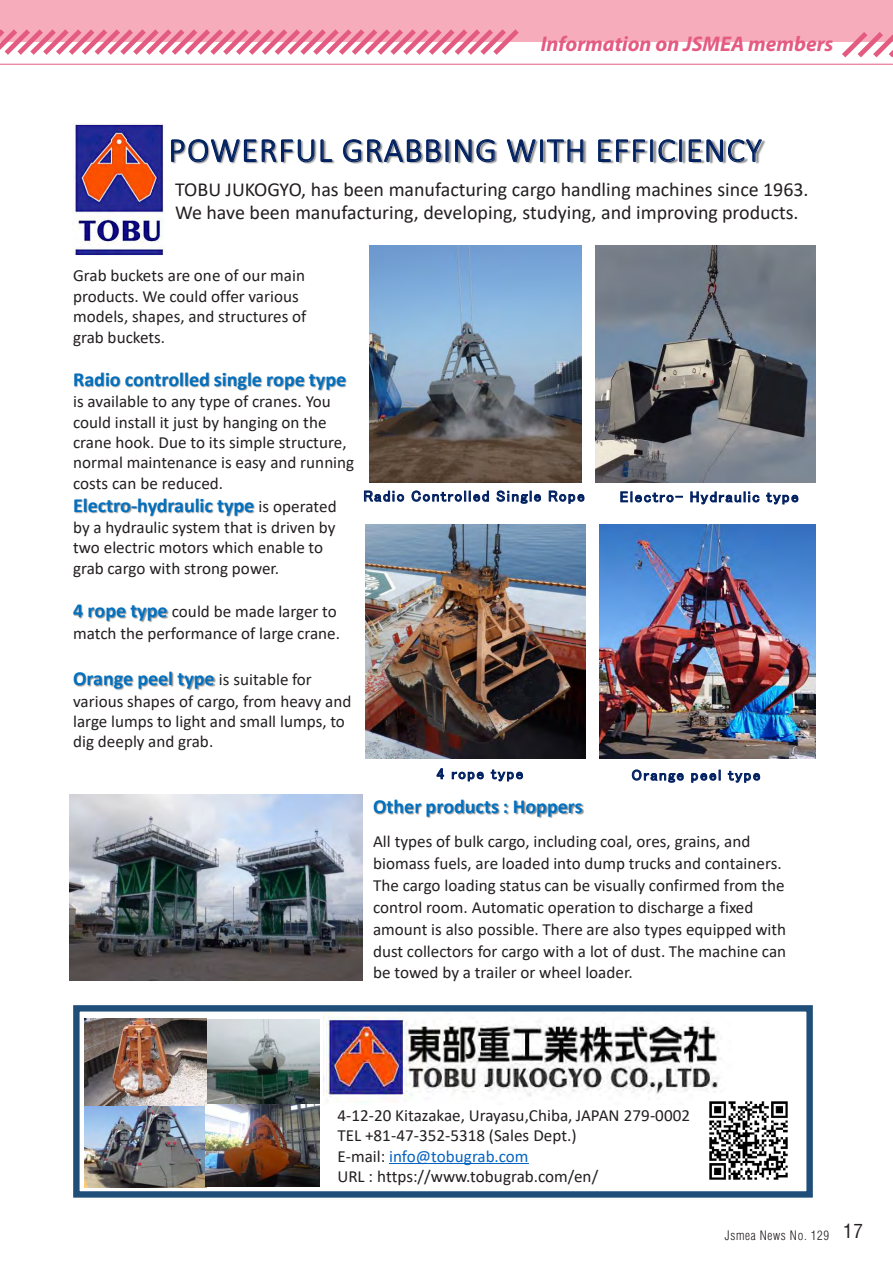
<style>
.page{position:relative;width:893px;height:1263px;background:#fff}
.page>*{position:absolute;margin:0;border:0;box-sizing:border-box;transform-origin:0 0}
.t1{font:300 34.05px "Calibri";letter-spacing:.035em;color:#002060}
.t2{font:italic 700 21.3px "Myriad Pro";color:#e45b82}
.t3{font:19.95px/23.9px "Calibri";letter-spacing:-.005em;color:#231f20}
.t4{font:700 19.95px "Calibri";color:#0070c0}
.t5{font:17.1px "Calibri";color:#231f20}
.t6{font:16.95px/20.4px "Calibri";color:#231f20}
.t7{font:15px "MS P Gothic";letter-spacing:.1em;color:#002060}
.t8{font:300 condensed 12.75px "Helvetica LT Std";letter-spacing:.05em;color:#231f20}
.s1{font-weight:400;font-size:16.95px;color:#231f20}
.s2{font-weight:700;font-size:19.95px;color:#0070c0}
.s3{color:#0563c1}
.s4{font-weight:400;font-size:19.2px}
</style>
<div class="page">
<div style="left:0;top:0;width:893px;height:42px;background:#f7acbb"></div>
<svg style="left:842px;top:32px;width:51px;height:26px"></svg>
<hr style="left:0;top:64px;width:893px;height:1px;background:#e45b82">
<svg style="left:0;top:29px;width:519px;height:26px"></svg>
<img style="left:172px;top:140px;width:594px;height:24px">
<img style="left:369px;top:246px;width:212px;height:237px">
<img style="left:73px;top:123px;width:92px;height:132px">
<img style="left:595px;top:245px;width:221px;height:238px">
<img style="left:365px;top:524px;width:220px;height:234px">
<img style="left:69px;top:794px;width:294px;height:187px">
<img style="left:85px;top:1105px;width:122px;height:82px">
<div style="left:73px;top:1005px;width:740px;height:192px;border:6px solid #1f4e79"></div>
<img style="left:74px;top:372px;width:273px;height:19px">
<img style="left:74px;top:498px;width:45px;height:16px">
<img style="left:119px;top:502px;width:6px;height:11px">
<img style="left:125px;top:498px;width:130px;height:19px">
<img style="left:73px;top:605px;width:96px;height:18px">
<img style="left:74px;top:672px;width:142px;height:19px">
<img style="left:600px;top:524px;width:216px;height:234px">
<img style="left:360px;top:794px;width:225px;height:38px">
<img style="left:206px;top:1019px;width:114px;height:167px">
<img style="left:85px;top:1019px;width:121px;height:86px">
<img style="left:323px;top:1013px;width:398px;height:89px">
<img style="left:702px;top:1093px;width:86px;height:87px">
<hr style="left:389px;top:1163px;width:139px;height:1px;background:#0563c1">
<p class="t2" style="left:541px;top:32px;width:294px">Information on JSMEA members</p>
<h1 class="t1" style="left:168px;top:129px;width:595px">POWERFUL GRABBING WITH EFFICIENCY</h1>
<p class="t3" style="left:175px;top:176px;width:635px">TOBU JUKOGYO, has been manufacturing cargo handling machines since 1963.<br>We have been manufacturing, developing, studying, and improving products.</p>
<p class="t6" style="left:73px;top:265px;width:235px">Grab buckets are one of our main products. We could offer various models, shapes, and structures of grab buckets.</p>
<p class="t4" style="left:73px;top:365px;width:274px">Radio controlled single rope type</p>
<p class="t5" style="left:73px;top:390px;width:259px">is available to any type of cranes. You</p>
<p class="t6" style="left:73px;top:411px;width:282px">could install it just by hanging on the crane hook. Due to its simple structure, normal maintenance is easy and running costs can be reduced.</p>
<p class="t4" style="left:73px;top:491px;width:265px">Electro-hydraulic type <span class="s1">is operated</span></p>
<p class="t6" style="left:73px;top:517px;width:264px">by a hydraulic system that is driven by two electric motors which enable to grab cargo with strong power.</p>
<p class="t6" style="left:73px;top:601px;width:265px"><span class="s2">4 rope type</span> could be made larger to</p>
<p class="t5" style="left:73px;top:621px;width:268px">match the performance of large crane.</p>
<p class="t4" style="left:73px;top:665px;width:240px">Orange peel type <span class="s1">is suitable for</span></p>
<p class="t6" style="left:73px;top:690px;width:280px">various shapes of cargo, from heavy and large lumps to light and small lumps, to dig deeply and grab.</p>
<p class="t7" style="left:363px;top:488px;width:223px">Radio Controlled Single Rope</p>
<p class="t7" style="left:620px;top:489px;width:180px">Electro- Hydraulic type</p>
<p class="t7" style="left:437px;top:766px;width:88px">4 rope type</p>
<p class="t7" style="left:631px;top:767px;width:130px">Orange peel type</p>
<p class="t4" style="left:373px;top:792px;width:211px">Other products : Hoppers</p>
<p class="t6" style="left:373px;top:830px;width:415px;line-height:21.9px">All types of bulk cargo, including coal, ores, grains, and biomass fuels, are loaded into dump trucks and containers.<br>The cargo loading status can be visually confirmed from the control room. Automatic operation to discharge a fixed amount is also possible. There are also types equipped with dust collectors for cargo with a lot of dust. The machine can</p>
<p class="t5" style="left:373px;top:961px;width:261px">be towed by a trailer or wheel loader.</p>
<p class="t6" style="left:337px;top:1105px;width:354px">4-12-20 Kitazakae, Urayasu,Chiba, JAPAN 279-0002<br>TEL +81-47-352-5318 (Sales Dept.)<br>E-mail: <span class="s3">info@tobugrab.com<br></span>URL : https://www.tobugrab.com/en/</p>
<p class="t8" style="left:725px;top:1227px;width:140px">Jsmea News No. 129 <span class="s4">17</span></p>
</div>
